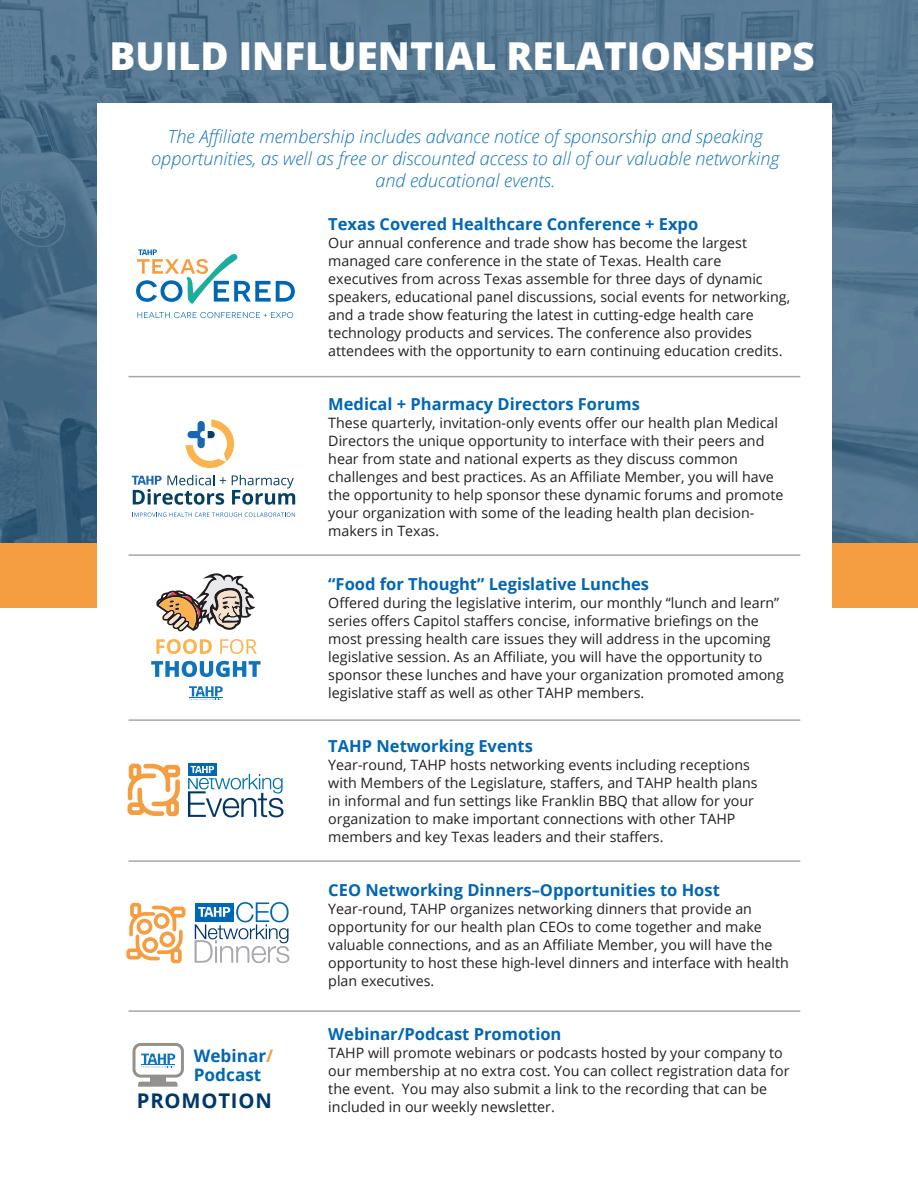
<style>
.page{position:relative;width:918px;height:1188px;background:#fff}
.page>*{position:absolute;margin:0;border:0;box-sizing:border-box;transform-origin:0 0}
.t1{font:800 38.55px "Open Sans";color:#fff}
.t2{font:700 20.25px "Open Sans";letter-spacing:.04em;color:#00376b}
.t3{font:italic 300 18px/21.6px "Open Sans";color:#1074bc;text-align:center}
.t4{font:700 17.25px "Open Sans";color:#0166b3}
.t5{font:700 16.5px "Open Sans";color:#0166b3}
.t6{font:14.25px/18px "Open Sans";color:#231f20}
.s1{color:#f49e41}
</style>
<div class="page">
<img style="left:0;top:0;width:918px;height:543px">
<div style="left:0;top:543px;width:918px;height:65px;background:#f49e41"></div>
<div style="left:97px;top:103px;width:735px;height:1017px;background:#fff"></div>
<svg style="left:138px;top:312px;width:155px;height:6px"></svg>
<svg style="left:136px;top:249px;width:159px;height:55px"></svg>
<hr style="left:129px;top:376px;width:671px;height:1px;background:#a7a7a3">
<hr style="left:129px;top:554px;width:671px;height:2px;background:#a7a7a3">
<hr style="left:129px;top:719px;width:671px;height:2px;background:#a7a7a3">
<hr style="left:129px;top:860px;width:671px;height:2px;background:#a7a7a3">
<hr style="left:129px;top:1010px;width:671px;height:2px;background:#a7a7a3">
<svg style="left:186px;top:420px;width:48px;height:48px"></svg>
<svg style="left:132px;top:475px;width:94px;height:30px"></svg>
<svg style="left:232px;top:475px;width:63px;height:30px"></svg>
<svg style="left:134px;top:513px;width:161px;height:4px"></svg>
<svg style="left:156px;top:639px;width:56px;height:15px"></svg>
<svg style="left:220px;top:639px;width:37px;height:15px"></svg>
<svg style="left:151px;top:661px;width:110px;height:16px"></svg>
<svg style="left:189px;top:686px;width:34px;height:14px"></svg>
<hr style="left:189px;top:697px;width:33px;height:1px;background:#1074bc">
<svg style="left:156px;top:573px;width:99px;height:59px"></svg>
<div style="left:188px;top:764px;width:28px;height:12px;background:#0166b3"></div>
<svg style="left:127px;top:763px;width:54px;height:54px"></svg>
<svg style="left:188px;top:766px;width:96px;height:51px"></svg>
<svg style="left:195px;top:902px;width:94px;height:61px"></svg>
<svg style="left:126px;top:902px;width:60px;height:62px"></svg>
<div style="left:133px;top:1043px;width:51px;height:35px;border:3px solid #92918c;border-radius:7px"></div>
<div style="left:150px;top:1076px;width:16px;height:6px;background:#92918c"></div>
<svg style="left:138px;top:1082px;width:39px;height:5px"></svg>
<svg style="left:141px;top:1054px;width:34px;height:13px"></svg>
<hr style="left:141px;top:1065px;width:34px;height:1px;background:#1074bc">
<p class="t1" style="left:110px;top:27px;width:707px">BUILD INFLUENTIAL RELATIONSHIPS</p>
<p class="t3" style="left:151px;top:125px;width:630px">The Affiliate membership includes advance notice of sponsorship and speaking opportunities, as well as free or discounted access to all of our valuable networking</p>
<p class="t3" style="left:375px;top:169px;width:182px">and educational events.</p>
<p class="t5" style="left:328px;top:212px;width:371px">Texas Covered Healthcare Conference + Expo</p>
<p class="t6" style="left:328px;top:233px;width:463px">Our annual conference and trade show has become the largest managed care conference in the state of Texas. Health care executives from across Texas assemble for three days of dynamic speakers, educational panel discussions, social events for networking, and a trade show featuring the latest in cutting-edge health care technology products and services. The conference also provides attendees with the opportunity to earn continuing education credits.</p>
<p class="t5" style="left:328px;top:392px;width:313px">Medical + Pharmacy Directors Forums</p>
<p class="t6" style="left:328px;top:413px;width:457px">These quarterly, invitation-only events offer our health plan Medical Directors the unique opportunity to interface with their peers and hear from state and national experts as they discuss common challenges and best practices. As an Affiliate Member, you will have the opportunity to help sponsor these dynamic forums and promote your organization with some of the leading health plan decision&shy;makers in Texas.</p>
<p class="t4" style="left:194px;top:1044px;width:81px">Webinar<span class="s1">/</span></p>
<p class="t4" style="left:194px;top:1063px;width:69px">Podcast</p>
<p class="t2" style="left:137px;top:1087px;width:136px">PROMOTION</p>
<p class="t5" style="left:328px;top:572px;width:322px">“Food for Thought” Legislative Lunches</p>
<p class="t6" style="left:328px;top:593px;width:457px">Offered during the legislative interim, our monthly “lunch and learn” series offers Capitol staffers concise, informative briefings on the most pressing health care issues they will address in the upcoming legislative session. As an Affiliate, you will have the opportunity to sponsor these lunches and have your organization promoted among legislative staff as well as other TAHP members.</p>
<p class="t5" style="left:328px;top:734px;width:206px">TAHP Networking Events</p>
<p class="t6" style="left:328px;top:755px;width:431px">Year-round, TAHP hosts networking events including receptions with Members of the Legislature, staffers, and TAHP health plans in informal and fun settings like Franklin BBQ that allow for your organization to make important connections with other TAHP members and key Texas leaders and their staffers.</p>
<p class="t5" style="left:328px;top:878px;width:393px">CEO Networking Dinners–Opportunities to Host</p>
<p class="t6" style="left:328px;top:899px;width:462px">Year-round, TAHP organizes networking dinners that provide an opportunity for our health plan CEOs to come together and make valuable connections, and as an Affiliate Member, you will have the opportunity to host these high-level dinners and interface with health plan executives.</p>
<p class="t5" style="left:328px;top:1022px;width:235px">Webinar/Podcast Promotion</p>
<p class="t6" style="left:328px;top:1043px;width:463px">TAHP will promote webinars or podcasts hosted by your company to our membership at no extra cost. You can collect registration data for the event. You may also submit a link to the recording that can be included in our weekly newsletter.</p>
</div>
